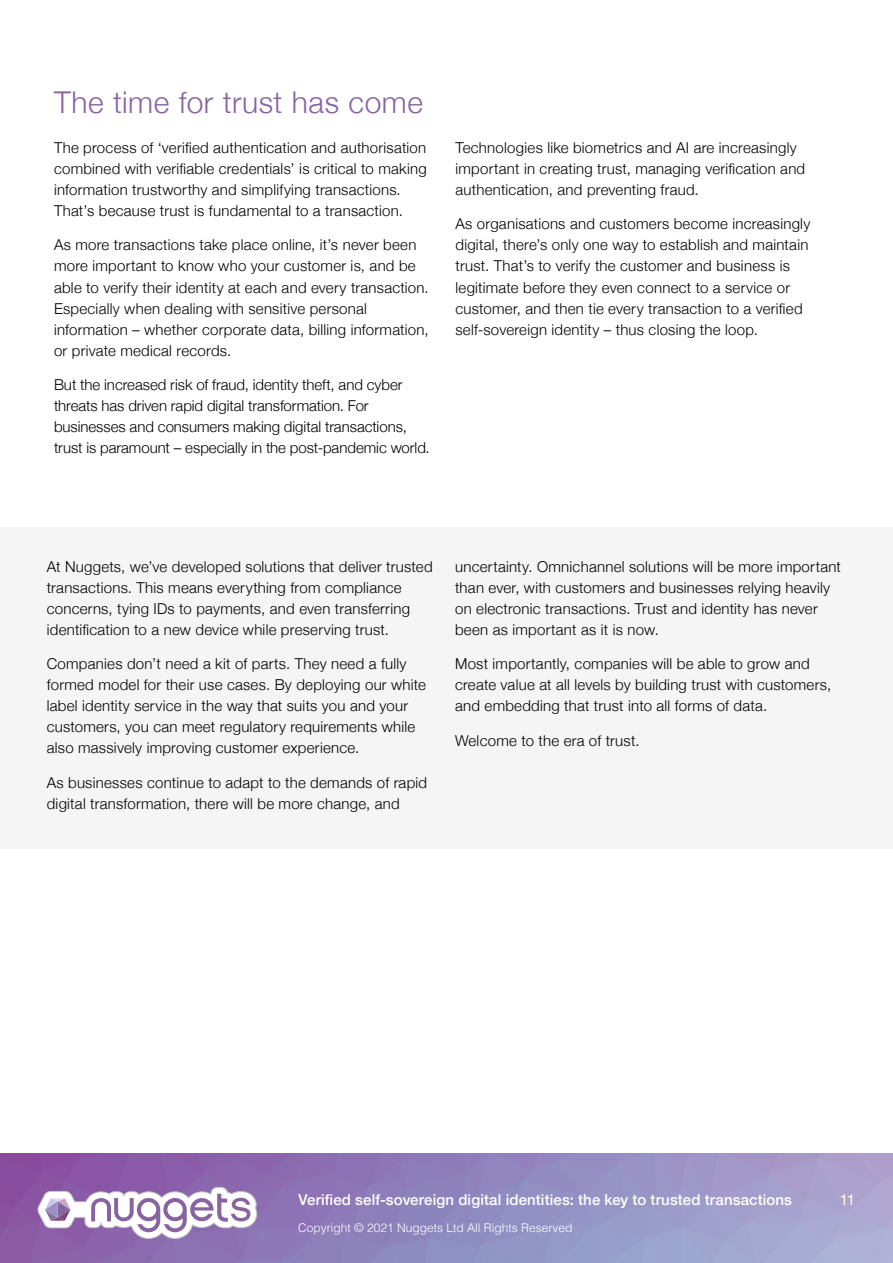
<style>
.page{position:relative;width:893px;height:1263px;background:#fff}
.page>*{position:absolute;margin:0;border:0;box-sizing:border-box;transform-origin:0 0}
.Body1{font:300 30px "Helvetica Neue";letter-spacing:.015em;color:#8764a0}
.Body1-2{font:300 15px/21px "Helvetica Neue";letter-spacing:.015em;color:#000}
.Body1-3{font:300 15px/21px "Helvetica Neue";letter-spacing:-.005em;color:#000}
.t1{font:500 15px "Helvetica Neue";letter-spacing:.01em;color:#fff}
.t2{font:15px "Helvetica Neue";color:#fff}
.t3{font:300 12px "Helvetica";color:#fff}
</style>
<div class="page">
<img style="left:0;top:1154px;width:893px;height:109px">
<svg style="left:37px;top:1187px;width:220px;height:52px"></svg>
<div style="left:0;top:527px;width:893px;height:322px;background:#f5f5f5"></div>
<p class="Body1" style="left:54px;top:78px;width:371px">The time for trust has come</p>
<p class="Body1-2" style="left:54px;top:136px;width:374px">The process of ‘verified authentication and authorisation combined with verifiable credentials’ is critical to making information trustworthy and simplifying transactions.<br>That’s because trust is fundamental to a transaction.</p>
<p class="Body1-2" style="left:54px;top:234px;width:376px">As more transactions take place online, it’s never been more important to know who your customer is, and be able to verify their identity at each and every transaction.<br>Especially when dealing with sensitive personal information – whether corporate data, billing information, or private medical records.</p>
<p class="Body1-3" style="left:54px;top:373px;width:377px">But the increased risk of fraud, identity theft, and cyber threats has driven rapid digital transformation. For businesses and consumers making digital transactions, trust is paramount – especially in the post-pandemic world.</p>
<p class="Body1-2" style="left:455px;top:136px;width:351px">Technologies like biometrics and AI are increasingly important in creating trust, managing verification and authentication, and preventing fraud.</p>
<p class="Body1-2" style="left:455px;top:213px;width:356px">As organisations and customers become increasingly digital, there’s only one way to establish and maintain trust. That’s to verify the customer and business is legitimate before they even connect to a service or customer, and then tie every transaction to a verified self-sovereign identity – thus closing the loop.</p>
<p class="Body1-2" style="left:47px;top:555px;width:387px">At Nuggets, we’ve developed solutions that deliver trusted transactions. This means everything from compliance concerns, tying IDs to payments, and even transferring identification to a new device while preserving trust.</p>
<p class="Body1-2" style="left:47px;top:652px;width:381px">Companies don’t need a kit of parts. They need a fully formed model for their use cases. By deploying our white label identity service in the way that suits you and your customers, you can meet regulatory requirements while also massively improving customer experience.</p>
<p class="Body1-2" style="left:47px;top:771px;width:382px">As businesses continue to adapt to the demands of rapid digital transformation, there will be more change, and</p>
<p class="Body1-2" style="left:455px;top:555px;width:387px">uncertainty. Omnichannel solutions will be more important than ever, with customers and businesses relying heavily on electronic transactions. Trust and identity has never been as important as it is now.</p>
<p class="Body1-2" style="left:455px;top:652px;width:378px">Most importantly, companies will be able to grow and create value at all levels by building trust with customers, and embedding that trust into all forms of data.</p>
<p class="Body1-2" style="left:455px;top:729px;width:186px">Welcome to the era of trust.</p>
<p class="t1" style="left:298px;top:1187px;width:495px">Verified self-sovereign digital identities: the key to trusted transactions</p>
<p class="t2" style="left:840px;top:1189px;width:17px">11</p>
<p class="t3" style="left:298px;top:1217px;width:276px">Copyright © 2021 Nuggets Ltd All Rights Reserved</p>
</div>
